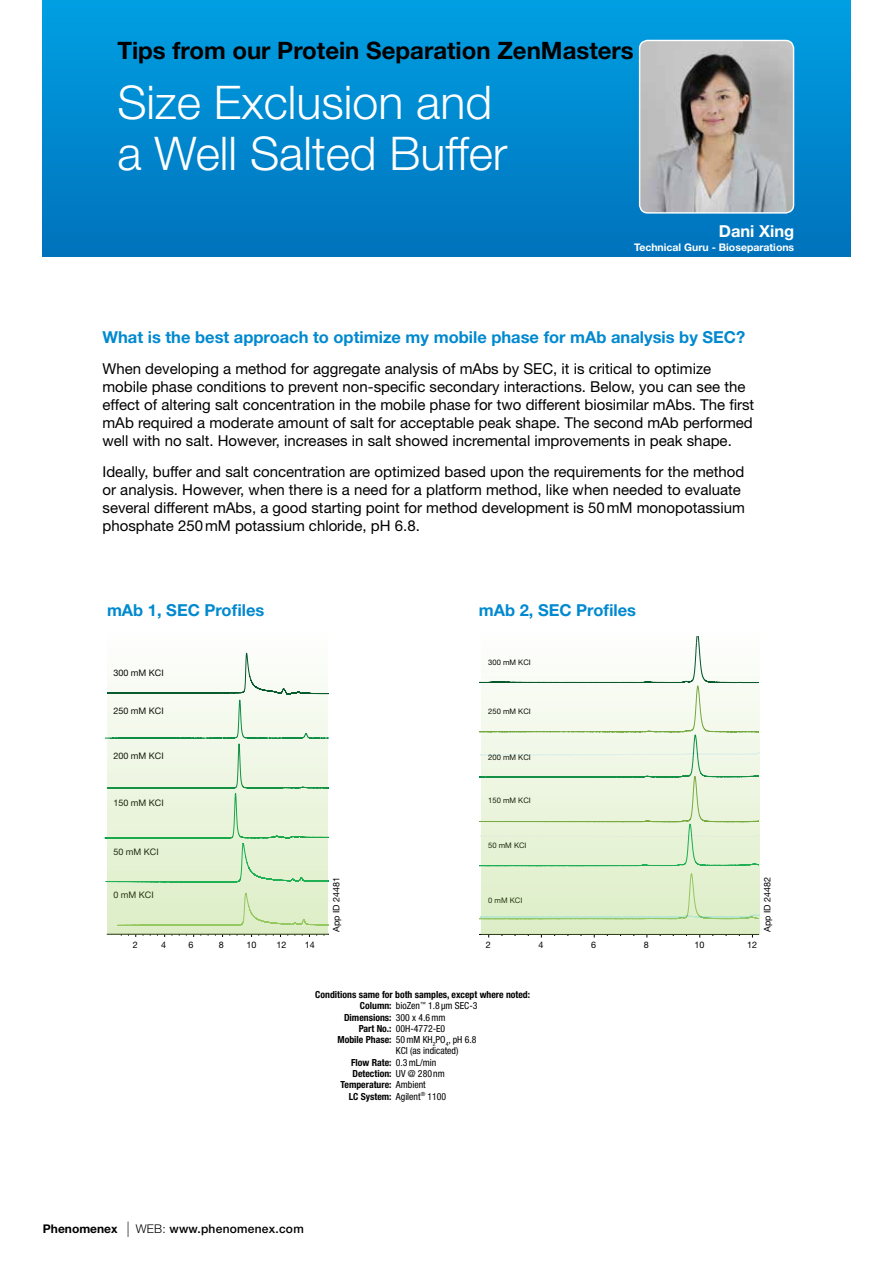
<style>
.page{position:relative;width:893px;height:1263px;background:#fff}
.page>*{position:absolute;margin:0;border:0;box-sizing:border-box;transform-origin:0 0}
.t1{font:300 46.5px/51px "Helvetica Neue LT Std";color:#fff}
.t2{font:700 24px "Helvetica Neue LT Std";color:#000}
.t3{font:700 16.5px "Helvetica Neue LT Std";color:#0089cf}
.t4{font:700 16.5px "Helvetica Neue LT Std";color:#fff}
.t5{font:16.5px "Helvetica Neue LT Std";color:#000}
.t6{font:15px/18px "Helvetica Neue LT Std";color:#000}
.t7{font:500 12px "Helvetica Neue LT Std";letter-spacing:.02em;color:#000}
.t8{font:700 10.5px "Helvetica Neue LT Std";color:#fff}
.t9{font:700 condensed 9.75px "Helvetica Neue LT Std";color:#000}
.t10{font:condensed 9.75px "Helvetica Neue LT Std";color:#000}
.t11{font:9px "Helvetica Neue LT Std";color:#000}
.t12{font:7.65px "Helvetica Neue LT Std";color:#000}
.s1{font-weight:700}
.s2{font-weight:400}
.s3{font-weight:400;font-stretch:condensed;font-size:21.6px}
.s4{font-weight:300}
</style>
<div class="page">
<div style="left:43px;top:0;width:807px;height:256px;background:linear-gradient(to bottom,#00a0e3,#0072bc)"></div>
<img style="left:640px;top:40px;width:154px;height:173px">
<div style="left:639px;top:40px;width:155px;height:174px;border:1px solid #fff;border-radius:8px"></div>
<hr style="left:107px;top:934px;width:221px;height:1px;background:#000">
<svg style="left:108px;top:652px;width:220px;height:283px"></svg>
<hr style="left:479px;top:934px;width:280px;height:1px;background:#000">
<div style="left:481px;top:629px;width:278px;height:306px;background:#ddeec7"></div>
<svg style="left:479px;top:629px;width:280px;height:290px"></svg>
<h2 class="t2" style="left:117px;top:36px;width:518px">Tips from our Protein Separation ZenMasters</h2>
<h1 class="t1" style="left:117px;top:76px;width:392px">Size Exclusion and a Well Salted Buffer</h1>
<p class="t4" style="left:719px;top:221px;width:77px">Dani Xing</p>
<p class="t8" style="left:634px;top:241px;width:162px">Technical Guru - Bioseparations</p>
<p class="t3" style="left:103px;top:327px;width:644px">What is the best approach to optimize my mobile phase for mAb analysis by SEC?</p>
<p class="t6" style="left:103px;top:360px;width:653px">When developing a method for aggregate analysis of mAbs by SEC, it is critical to optimize mobile phase conditions to prevent non-specific secondary interactions. Below, you can see the effect of altering salt concentration in the mobile phase for two different biosimilar mAbs. The first mAb required a moderate amount of salt for acceptable peak shape. The second mAb performed well with no salt. However, increases in salt showed incremental improvements in peak shape.</p>
<p class="t6" style="left:103px;top:462px;width:644px">Ideally, buffer and salt concentration are optimized based upon the requirements for the method or analysis. However, when there is a need for a platform method, like when needed to evaluate several different mAbs, a good starting point for method development is 50mM monopotassium phosphate 250mM potassium chloride, pH 6.8.</p>
<p class="t3" style="left:107px;top:600px;width:159px">mAb 1, SEC Profiles</p>
<p class="t11" style="left:113px;top:667px;width:52px">300 mM KCI</p>
<p class="t11" style="left:113px;top:705px;width:52px">250 mM KCI</p>
<p class="t11" style="left:113px;top:751px;width:52px">200 mM KCI</p>
<p class="t11" style="left:113px;top:798px;width:52px">150 mM KCI</p>
<p class="t11" style="left:113px;top:846px;width:47px">50 mM KCI</p>
<p class="t11" style="left:113px;top:889px;width:42px">0 mM KCI</p>
<p class="t11" style="left:133px;top:939px;width:7px">2</p>
<p class="t11" style="left:161px;top:939px;width:7px">4</p>
<p class="t11" style="left:189px;top:939px;width:7px">6</p>
<p class="t11" style="left:219px;top:939px;width:7px">8</p>
<p class="t11" style="left:247px;top:939px;width:12px">10</p>
<p class="t11" style="left:277px;top:939px;width:12px">12</p>
<p class="t11" style="left:305px;top:939px;width:12px">14</p>
<p class="t11" style="left:331px;top:932px;width:57px;rotate:-90deg">App ID 24481</p>
<p class="t3" style="left:479px;top:600px;width:159px">mAb 2, SEC Profiles</p>
<p class="t12" style="left:488px;top:658px;width:44px">300 mM KCI</p>
<p class="t12" style="left:488px;top:707px;width:44px">250 mM KCI</p>
<p class="t12" style="left:488px;top:753px;width:44px">200 mM KCI</p>
<p class="t12" style="left:488px;top:796px;width:44px">150 mM KCI</p>
<p class="t12" style="left:488px;top:840px;width:40px">50 mM KCI</p>
<p class="t11" style="left:762px;top:932px;width:57px;rotate:-90deg">App ID 24482</p>
<p class="t12" style="left:488px;top:895px;width:36px">0 mM KCI</p>
<p class="t11" style="left:486px;top:939px;width:6px">2</p>
<p class="t11" style="left:538px;top:939px;width:6px">4</p>
<p class="t11" style="left:591px;top:939px;width:6px">6</p>
<p class="t11" style="left:644px;top:939px;width:6px">8</p>
<p class="t11" style="left:694px;top:939px;width:11px">10</p>
<p class="t11" style="left:747px;top:939px;width:11px">12</p>
<p class="t9" style="left:315px;top:989px;width:216px">Conditions same for both samples, except where noted:</p>
<p class="t10" style="left:360px;top:1000px;width:119px"><span class="s1">Column:</span> bioZen<sup>™</sup> 1.8 µm SEC-3</p>
<p class="t9" style="left:344px;top:1011px;width:103px">Dimensions: <span class="s2">300 x 4.6mm</span></p>
<p class="t10" style="left:359px;top:1023px;width:88px"><span class="s1">Part No.:</span> 00H-4772-E0</p>
<p class="t10" style="left:337px;top:1034px;width:141px"><span class="s1">Mobile Phase:</span> 50mM KH<sub>2</sub>PO<sub>4</sub>, pH 6.8</p>
<p class="t10" style="left:396px;top:1045px;width:64px">KCl (as indicated)</p>
<p class="t9" style="left:351px;top:1056px;width:87px">Flow Rate: <span class="s2">0.3mL/min</span></p>
<p class="t9" style="left:352px;top:1068px;width:94px">Detection: <span class="s2">UV @ 280 nm</span></p>
<p class="t9" style="left:341px;top:1079px;width:87px">Temperature: <span class="s2">Ambient</span></p>
<p class="t10" style="left:349px;top:1090px;width:99px"><span class="s1">LC System:</span> Agilent<sup>®</sup> 1100</p>
<p class="t5" style="left:397px;top:1052px;width:11px">2</p>
<p class="t7" style="left:43px;top:1221px;width:262px"><span class="s1">Phenomenex</span> <span class="s3">l</span> <span class="s4">WEB:</span> www.phenomenex.com</p>
</div>
